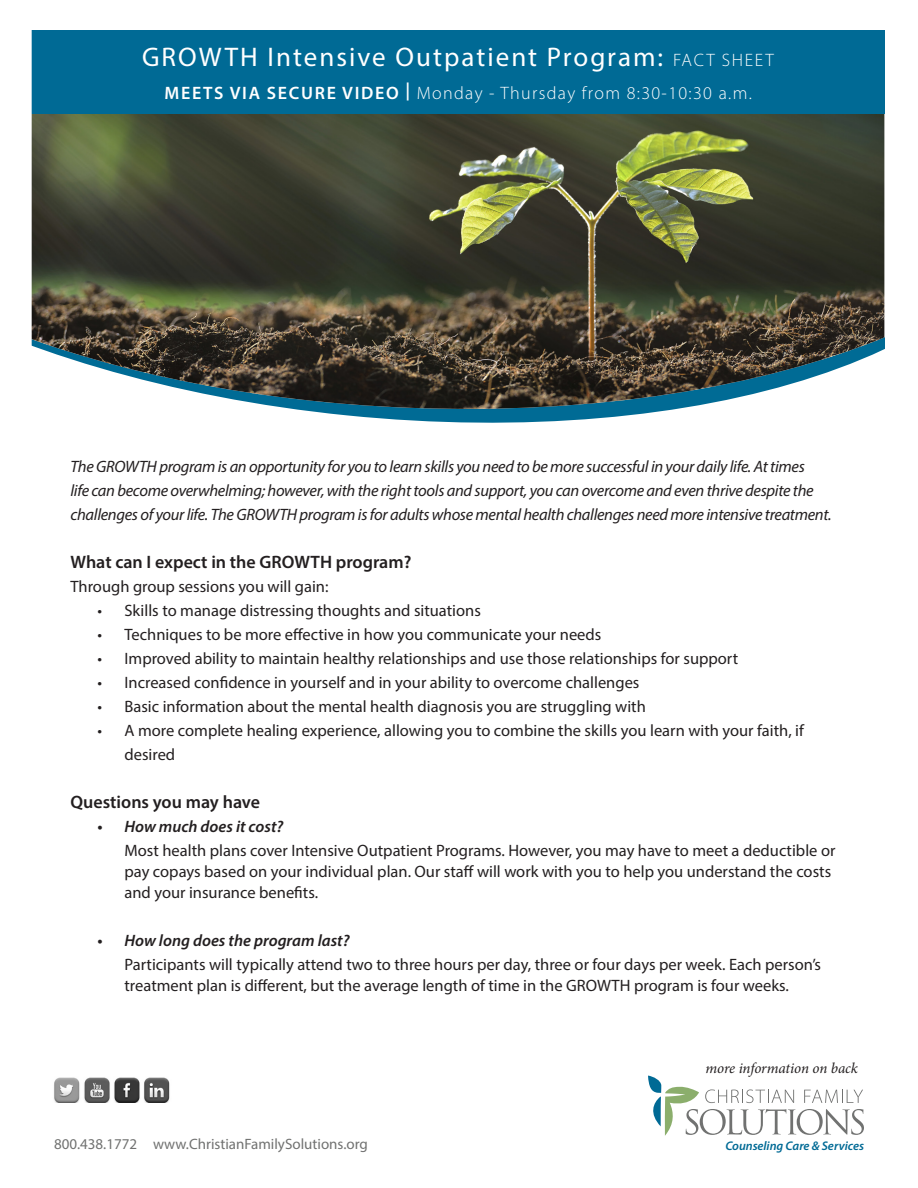
<style>
.page{position:relative;width:918px;height:1188px;background:#fff}
.page>*{position:absolute;margin:0;border:0;box-sizing:border-box;transform-origin:0 0}
.t1{font:27px "Myriad Pro";letter-spacing:.075em;color:#fff}
.t2{font:300 18px "Myriad Pro";letter-spacing:.075em;color:#fff}
.t3{font:600 18px "Myriad Pro";color:#231f20}
.t4{font:16.5px/21px "Myriad Pro";color:#231f20}
.t5{font:italic 16.5px/24px "Myriad Pro";letter-spacing:-.02em;color:#231f20}
.t6{font:italic 600 16.5px "Myriad Pro";color:#231f20}
.t7{font:15px "Myriad Pro";color:#717271}
.t8{font:italic 15px "Minion Pro";letter-spacing:-.01em;color:#231f20}
.t9{font:italic 600 12.6px "Myriad Pro";letter-spacing:-.005em;color:#006a95}
.s1{font-weight:300;font-size:18px}
.s2{font-weight:600}
</style>
<div class="page">
<img style="left:32px;top:113px;width:852px;height:302px">
<div style="left:27px;top:30px;width:857px;height:83px;background:#006a95"></div>
<svg style="left:28px;top:30px;width:4px;height:316px"></svg>
<img style="left:54px;top:1077px;width:116px;height:25px">
<svg style="left:648px;top:1076px;width:216px;height:60px"></svg>
<p class="t1" style="left:142px;top:40px;width:633px">GROWTH Intensive Outpatient Program: <span class="s1">FACT SHEET</span></p>
<p class="t2" style="left:164px;top:82px;width:589px"><span class="s2">MEETS VIA SECURE VIDEO </span><sup>|</sup> Monday - Thursday from 8:30-10:30 a.m.</p>
<p class="t5" style="left:70px;top:454px;width:763px">The GROWTH program is an opportunity for you to learn skills you need to be more successful in your daily life. At times<br>life can become overwhelming; however, with the right tools and support, you can overcome and even thrive despite the challenges of your life. The GROWTH program is for adults whose mental health challenges need more intensive treatment.</p>
<p class="t3" style="left:70px;top:550px;width:342px">What can I expect in the GROWTH program?</p>
<p class="t4" style="left:70px;top:575px;width:260px">Through group sessions you will gain:</p>
<p class="t4" style="left:98px;top:599px;width:385px">• Skills to manage distressing thoughts and situations</p>
<p class="t4" style="left:98px;top:623px;width:505px">• Techniques to be more effective in how you communicate your needs</p>
<p class="t4" style="left:98px;top:647px;width:642px">• Improved ability to maintain healthy relationships and use those relationships for support</p>
<p class="t4" style="left:98px;top:671px;width:543px">• Increased confidence in yourself and in your ability to overcome challenges</p>
<p class="t4" style="left:98px;top:695px;width:550px">• Basic information about the mental health diagnosis you are struggling with</p>
<p class="t4" style="left:124px;top:718px;width:681px;line-height:24px;text-indent:-27px">• A more complete healing experience, allowing you to combine the skills you learn with your faith, if desired</p>
<p class="t3" style="left:70px;top:790px;width:191px">Questions you may have</p>
<p class="t6" style="left:98px;top:816px;width:187px">• How much does it cost?</p>
<p class="t4" style="left:124px;top:839px;width:712px">Most health plans cover Intensive Outpatient Programs. However, you may have to meet a deductible or pay copays based on your individual plan. Our staff will work with you to help you understand the costs and your insurance benefits.</p>
<p class="t6" style="left:98px;top:930px;width:254px">• How long does the program last?</p>
<p class="t4" style="left:124px;top:953px;width:698px">Participants will typically attend two to three hours per day, three or four days per week. Each person’s treatment plan is different, but the average length of time in the GROWTH program is four weeks.</p>
<p class="t8" style="left:706px;top:1058px;width:154px">more information on back</p>
<p class="t7" style="left:54px;top:1134px;width:315px">800.438.1772 www.ChristianFamilySolutions.org</p>
<p class="t9" style="left:725px;top:1137px;width:140px">Counseling Care &amp; Services</p>
</div>
